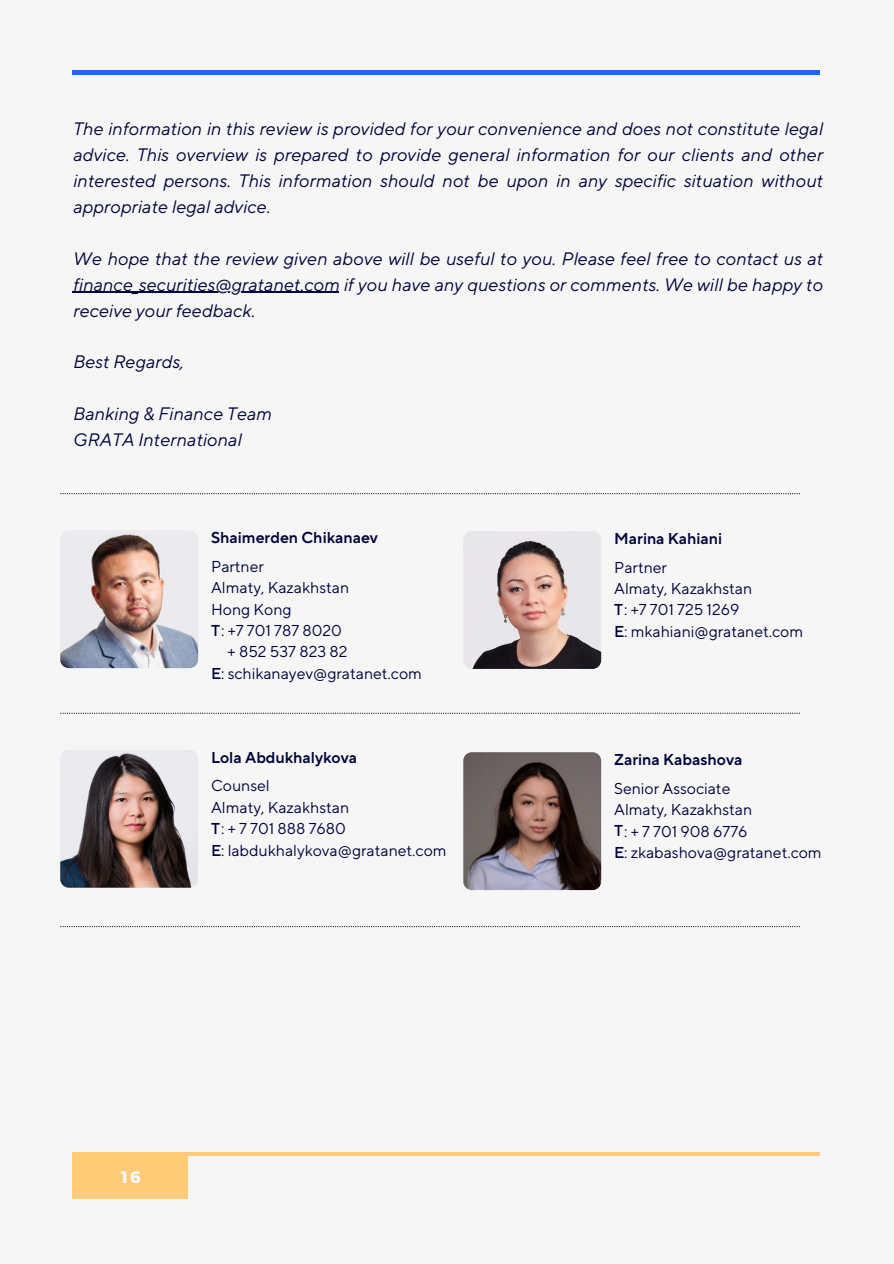
<style>
.page{position:relative;width:894px;height:1264px;background:#fff}
.page>*{position:absolute;margin:0;border:0;box-sizing:border-box;transform-origin:0 0}
.t1{font:italic 18px/25.8px "TT Norms Pro";color:#000438}
.t2{font:700 16.5px "Montserrat";color:#fff}
.t3{font:15.75px "TT Norms Pro";color:#000438}
.t4{font:600 15.75px "TT Norms Pro";color:#000438}
.s1{font-weight:500}
</style>
<div class="page">
<div style="left:0;top:0;width:893px;height:1263px;background:#f6f6f6"></div>
<hr style="left:72px;top:71px;width:747px;height:3px;background:#1964fa">
<div style="left:72px;top:1152px;width:115px;height:46px;background:#ffcb77"></div>
<hr style="left:72px;top:1152px;width:747px;height:3px;background:#ffcb77">
<hr style="left:72px;top:292px;width:267px;height:1px;background:#000438">
<svg style="left:60px;top:493px;width:739px;height:1px"></svg>
<svg style="left:60px;top:926px;width:739px;height:1px"></svg>
<svg style="left:60px;top:712px;width:738px;height:1px"></svg>
<img style="left:60px;top:749px;width:138px;height:138px;border-radius:9px">
<img style="left:463px;top:531px;width:138px;height:138px;border-radius:9px">
<img style="left:463px;top:752px;width:138px;height:138px;border-radius:9px">
<img style="left:60px;top:530px;width:138px;height:138px;border-radius:9px">
<h1 class="t1" style="left:72px;top:117px;width:751px;text-align:justify">The information in this review is provided for your convenience and does not constitute legal advice. This overview is prepared to provide general information for our clients and other interested persons. This information should not be upon in any specific situation without appropriate legal advice.</h1>
<h1 class="t1" style="left:72px;top:246px;width:751px">We hope that the review given above will be useful to you. Please feel free to contact us at</h1>
<h1 class="t1" style="left:72px;top:272px;width:751px">finance_securities@gratanet.com if you have any questions or comments. We will be happy to receive your feedback.</h1>
<h1 class="t1" style="left:72px;top:350px;width:112px">Best Regards,</h1>
<h1 class="t1" style="left:72px;top:401px;width:200px">Banking &amp; Finance Team<br>GRATA International</h1>
<p class="t4" style="left:211px;top:528px;width:168px">Shaimerden Chikanaev</p>
<p class="t3" style="left:211px;top:557px;width:54px">Partner</p>
<p class="t3" style="left:211px;top:578px;width:139px">Almaty, Kazakhstan</p>
<p class="t3" style="left:211px;top:599px;width:82px">Hong Kong</p>
<h2 class="t3" style="left:211px;top:621px;width:132px"><span class="s1">T</span>: +7 701 787 8020</h2>
<p class="t3" style="left:227px;top:642px;width:121px">+ 852 537 823 82</p>
<h3 class="t3" style="left:211px;top:663px;width:212px"><span class="s1">E</span>: schikanayev@gratanet.com</h3>
<h3 class="t4" style="left:211px;top:748px;width:147px">Lola Abdukhalykova</h3>
<p class="t3" style="left:211px;top:776px;width:60px">Counsel</p>
<p class="t3" style="left:211px;top:797px;width:139px">Almaty, Kazakhstan</p>
<p class="t3" style="left:211px;top:819px;width:136px"><span class="s1">T</span>: + 7 701 888 7680</p>
<p class="t3" style="left:211px;top:840px;width:237px"><span class="s1">E</span>: labdukhalykova@gratanet.com</p>
<p class="t2" style="left:121px;top:1166px;width:21px">16</p>
<p class="t4" style="left:614px;top:529px;width:110px">Marina Kahiani</p>
<h2 class="t3" style="left:614px;top:557px;width:54px">Partner</h2>
<h2 class="t3" style="left:614px;top:579px;width:139px">Almaty, Kazakhstan</h2>
<p class="t3" style="left:614px;top:600px;width:127px"><span class="s1">T</span>: +7 701 725 1269</p>
<h3 class="t3" style="left:614px;top:622px;width:190px"><span class="s1">E</span>: mkahiani@gratanet.com</h3>
<p class="t4" style="left:614px;top:750px;width:130px">Zarina Kabashova</p>
<p class="t3" style="left:614px;top:778px;width:118px">Senior Associate</p>
<p class="t3" style="left:614px;top:800px;width:139px">Almaty, Kazakhstan</p>
<h2 class="t3" style="left:614px;top:821px;width:135px"><span class="s1">T</span>: + 7 701 908 6776</h2>
<p class="t3" style="left:614px;top:843px;width:209px"><span class="s1">E</span>: zkabashova@gratanet.com</p>
</div>
